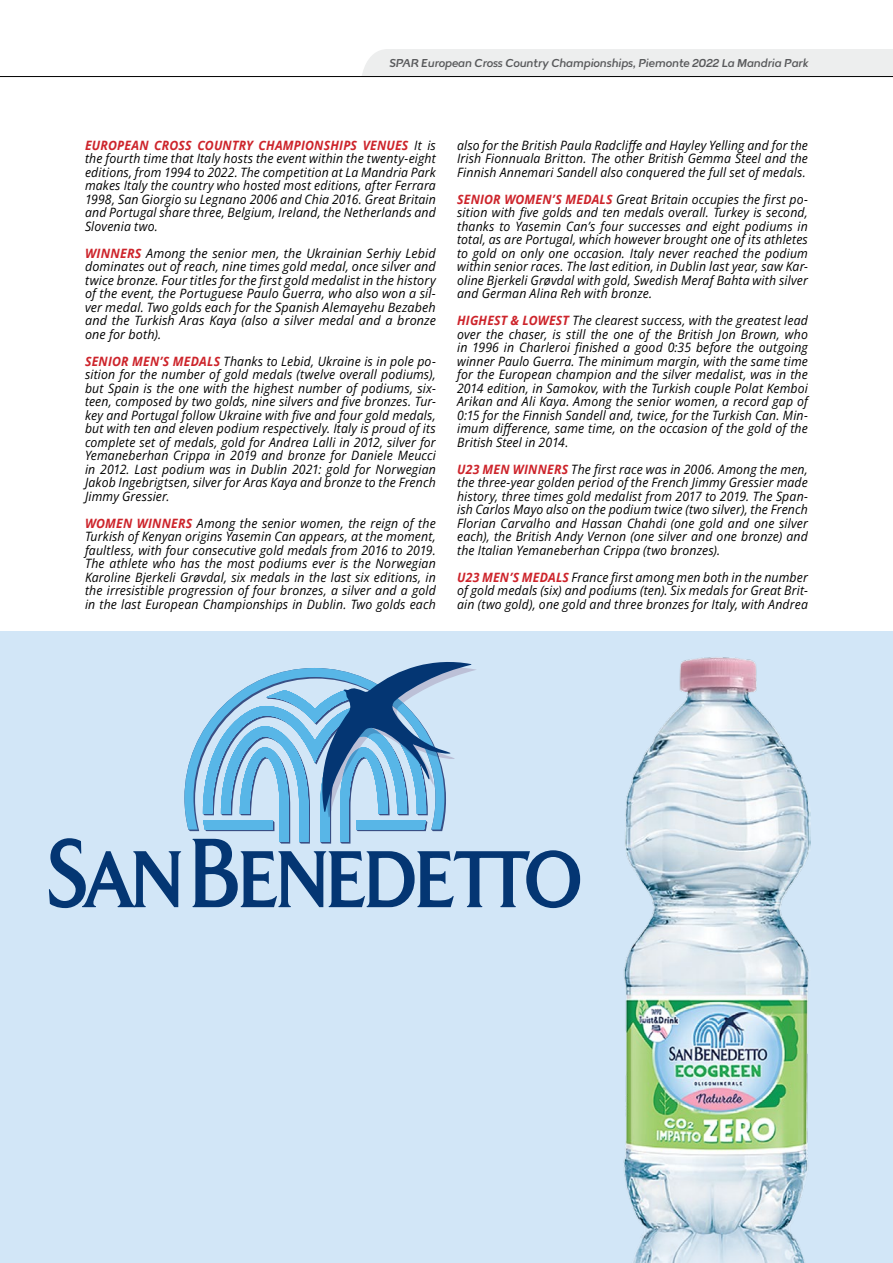
<style>
.page{position:relative;width:893px;height:1263px;background:#fff}
.page>*{position:absolute;margin:0;border:0;box-sizing:border-box;transform-origin:0 0}
.t1{font:italic 12.9px/13.5px "Open Sans";letter-spacing:.01em;color:#000;text-align:justify;scale:.95 1}
.t2{font:italic 12.9px/13.5px "Open Sans";letter-spacing:.01em;color:#000;text-align:justify}
.t3{font:italic 12px "Tracks";color:#58595b}
.s1{font-weight:700;color:#cd242b}
</style>
<div class="page">
<div style="left:362px;top:49px;width:531px;height:27px;background:#edeeee"></div>
<hr style="left:0;top:76px;width:893px;height:1px;background:#000">
<div style="left:0;top:631px;width:893px;height:632px;background:#d2e6f7"></div>
<img style="left:624px;top:657px;width:186px;height:606px">
<svg style="left:49px;top:838px;width:132px;height:70px"></svg>
<svg style="left:192px;top:843px;width:388px;height:65px"></svg>
<svg style="left:184px;top:668px;width:260px;height:174px"></svg>
<svg style="left:321px;top:662px;width:155px;height:155px"></svg>
<p class="t3" style="left:389px;top:56px;width:420px">SPAR European Cross Country Championships, Piemonte 2022 La Mandria Park</p>
<p class="t1" style="left:85px;top:138px;width:371px"><span class="s1">EUROPEAN CROSS COUNTRY CHAMPIONSHIPS VENUES</span> It is the fourth time that Italy hosts the event within the twenty-eight editions, from 1994 to 2022. The competition at La Mandria Park makes Italy the country who hosted most editions, after Ferrara 1998, San Giorgio su Legnano 2006 and Chia 2016. Great Britain and Portugal share three, Belgium, Ireland, the Netherlands and Slovenia two.</p>
<p class="t2" style="left:85px;top:246px;width:352px"><span class="s1">WINNERS</span> Among the senior men, the Ukrainian Serhiy Lebid dominates out of reach, nine times gold medal, once silver and twice bronze. Four titles for the first gold medalist in the history of the event, the Portuguese Paulo Guerra, who also won a sil&shy;ver medal. Two golds each for the Spanish Alemayehu Bezabeh and the Turkish Aras Kaya (also a silver medal and a bronze one for both).</p>
<p class="t1" style="left:85px;top:354px;width:371px"><span class="s1">SENIOR MEN’S MEDALS</span> Thanks to Lebid, Ukraine is in pole po&shy;sition for the number of gold medals (twelve overall podiums), but Spain is the one with the highest number of podiums, six&shy;teen, composed by two golds, nine silvers and five bronzes. Tur&shy;key and Portugal follow Ukraine with five and four gold medals, but with ten and eleven podium respectively. Italy is proud of its complete set of medals, gold for Andrea Lalli in 2012, silver for Yemaneberhan Crippa in 2019 and bronze for Daniele Meucci in 2012. Last podium was in Dublin 2021: gold for Norwegian Jakob Ingebrigtsen, silver for Aras Kaya and bronze to the French Jimmy Gressier.</p>
<p class="t1" style="left:85px;top:516px;width:371px"><span class="s1">WOMEN WINNERS</span> Among the senior women, the reign of the Turkish of Kenyan origins Yasemin Can appears, at the moment, faultless, with four consecutive gold medals from 2016 to 2019.<br>The athlete who has the most podiums ever is the Norwegian Karoline Bjerkeli Grøvdal, six medals in the last six editions, in the irresistible progression of four bronzes, a silver and a gold in the last European Championships in Dublin. Two golds each</p>
<p class="t1" style="left:457px;top:138px;width:371px">also for the British Paula Radcliffe and Hayley Yelling and for the Irish Fionnuala Britton. The other British Gemma Steel and the Finnish Annemari Sandell also conquered the full set of medals.</p>
<p class="t1" style="left:457px;top:192px;width:371px"><span class="s1">SENIOR WOMEN’S MEDALS</span> Great Britain occupies the first po&shy;sition with five golds and ten medals overall. Turkey is second, thanks to Yasemin Can’s four successes and eight podiums in total, as are Portugal, which however brought one of its athletes to gold on only one occasion. Italy never reached the podium within senior races. The last edition, in Dublin last year, saw Kar&shy;oline Bjerkeli Grøvdal with gold, Swedish Meraf Bahta with silver and German Alina Reh with bronze.</p>
<p class="t1" style="left:457px;top:313px;width:371px"><span class="s1">HIGHEST &amp; LOWEST</span> The clearest success, with the greatest lead over the chaser, is still the one of the British Jon Brown, who in 1996 in Charleroi finished a good 0:35 before the outgoing winner Paulo Guerra. The minimum margin, with the same time for the European champion and the silver medalist, was in the 2014 edition, in Samokov, with the Turkish couple Polat Kemboi Arikan and Ali Kaya. Among the senior women, a record gap of 0:15 for the Finnish Sandell and, twice, for the Turkish Can. Min&shy;imum difference, same time, on the occasion of the gold of the British Steel in 2014.</p>
<p class="t1" style="left:457px;top:462px;width:371px"><span class="s1">U23 MEN WINNERS</span> The first race was in 2006. Among the men, the three-year golden period of the French Jimmy Gressier made history, three times gold medalist from 2017 to 2019. The Span&shy;ish Carlos Mayo also on the podium twice (two silver), the French Florian Carvalho and Hassan Chahdi (one gold and one silver each), the British Andy Vernon (one silver and one bronze) and the Italian Yemaneberhan Crippa (two bronzes).</p>
<p class="t1" style="left:457px;top:570px;width:371px"><span class="s1">U23 MEN’S MEDALS</span> France first among men both in the number of gold medals (six) and podiums (ten). Six medals for Great Brit&shy;ain (two gold), one gold and three bronzes for Italy, with Andrea</p>
</div>
